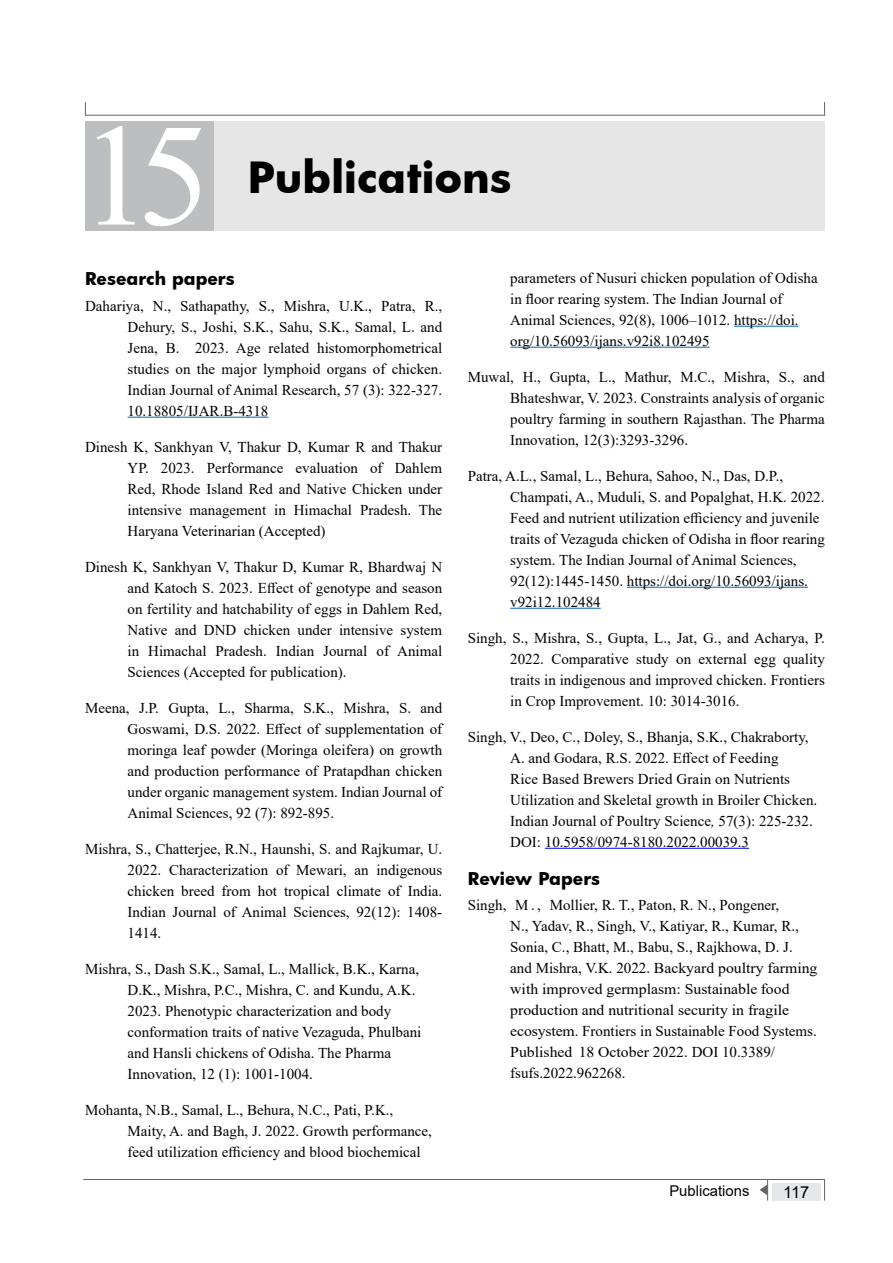
<style>
.page{position:relative;width:893px;height:1263px;background:#fff}
.page>*{position:absolute;margin:0;border:0;box-sizing:border-box;transform-origin:0 0}
.t1{font:145.8px "Times New Roman";color:#fff}
.t2{font:700 42px "Futura";color:#000}
.t3{font:700 17.25px "Futura";color:#000}
.t4{font:16.5px "Arial";color:#000}
.t5{font:15px/21px "Times New Roman";color:#000;text-align:justify}
.t6{font:14.85px "Arial";color:#000}
.s1{font-style:italic}
</style>
<div class="page">
<div style="left:772px;top:1183px;width:48px;height:17px;background:#e6e7e8"></div>
<hr style="left:83px;top:1179px;width:742px;height:1px;background:#636466">
<svg style="left:824px;top:1180px;width:1px;height:20px"></svg>
<svg style="left:760px;top:1180px;width:8px;height:20px"></svg>
<div style="left:85px;top:121px;width:740px;height:110px;background:#e6e6e6"></div>
<div style="left:85px;top:121px;width:128px;height:110px;background:#bcbec0"></div>
<hr style="left:85px;top:115px;width:740px;height:1px;background:#636466">
<svg style="left:824px;top:102px;width:1px;height:14px"></svg>
<svg style="left:85px;top:102px;width:1px;height:14px"></svg>
<hr style="left:128px;top:417px;width:140px;height:1px;background:#0563c1">
<hr style="left:734px;top:326px;width:65px;height:1px;background:#0563c1">
<hr style="left:510px;top:347px;width:200px;height:1px;background:#0563c1">
<hr style="left:627px;top:587px;width:181px;height:1px;background:#0563c1">
<hr style="left:510px;top:608px;width:91px;height:1px;background:#0563c1">
<hr style="left:545px;top:848px;width:204px;height:1px;background:#00f">
<h1 class="t1" style="left:79px;top:73px;width:133px">15</h1>
<h2 class="t2" style="left:248px;top:148px;width:265px">Publications</h2>
<p class="t3" style="left:85px;top:267px;width:151px">Research papers</p>
<p class="t5" style="left:128px;top:294px;width:316px;text-indent:-43px">Dahariya, N., Sathapathy, S., Mishra, U.K., Patra, R., Dehury, S., Joshi, S.K., Sahu, S.K., Samal, L. and Jena, B. 2023. Age related histomorphometrical studies on the major lymphoid organs of chicken.<br>Indian Journal of Animal Research, 57 (3): 322-327.<br>10.18805/IJAR.B-4318</p>
<p class="t5" style="left:128px;top:435px;width:316px;text-indent:-43px">Dinesh K, Sankhyan V, Thakur D, Kumar R and Thakur YP. 2023. Performance evaluation of Dahlem Red, Rhode Island Red and Native Chicken under intensive management in Himachal Pradesh. The Haryana Veterinarian (Accepted)</p>
<p class="t5" style="left:128px;top:555px;width:316px;text-indent:-43px">Dinesh K, Sankhyan V, Thakur D, Kumar R, Bhardwaj N and Katoch S. 2023. Effect of genotype and season on fertility and hatchability of eggs in Dahlem Red, Native and DND chicken under intensive system in Himachal Pradesh. Indian Journal of Animal Sciences (Accepted for publication).</p>
<p class="t5" style="left:128px;top:696px;width:316px;text-indent:-43px">Meena, J.P. Gupta, L., Sharma, S.K., Mishra, S. and Goswami, D.S. 2022. Effect of supplementation of moringa leaf powder (Moringa oleifera) on growth and production performance of Pratapdhan chicken under organic management system. Indian Journal of Animal Sciences, 92 (7): 892-895.</p>
<p class="t5" style="left:128px;top:837px;width:316px;text-indent:-43px">Mishra, S., Chatterjee, R.N., Haunshi, S. and Rajkumar, U.<br>2022. Characterization of Mewari, an indigenous chicken breed from hot tropical climate of India.<br>Indian Journal of Animal Sciences, 92(12): 1408- 1414.</p>
<p class="t5" style="left:128px;top:957px;width:295px;text-align:left;text-indent:-43px">Mishra, S., Dash S.K., Samal, L., Mallick, B.K., Karna, D.K., Mishra, P.C., Mishra, C. and Kundu, A.K.<br>2023. Phenotypic characterization and body conformation traits of native Vezaguda, Phulbani and Hansli chickens of Odisha. The Pharma Innovation, 12 (1): 1001-1004.</p>
<p class="t5" style="left:128px;top:1098px;width:306px;text-align:left;text-indent:-43px">Mohanta, N.B., Samal, L., Behura, N.C., Pati, P.K.,<br>Maity, A. and Bagh, J. 2022. Growth performance, feed utilization efficiency and blood biochemical</p>
<p class="t5" style="left:510px;top:267px;width:309px;text-align:left">parameters of Nusuri chicken population of Odisha in floor rearing system. The Indian Journal of Animal Sciences, 92(8), 1006–1012. https://doi. org/10.56093/ijans.v92i8.102495</p>
<p class="t5" style="left:510px;top:366px;width:316px;text-indent:-43px">Muwal, H., Gupta, L., Mathur, M.C., Mishra, S., and Bhateshwar, V. 2023. Constraints analysis of organic poultry farming in southern Rajasthan. The Pharma Innovation, 12(3):3293-3296.</p>
<p class="t5" style="left:510px;top:465px;width:316px;text-align:left;text-indent:-43px">Patra, A.L., Samal, L., Behura, Sahoo, N., Das, D.P., Champati, A., Muduli, S. and Popalghat, H.K. 2022.<br>Feed and nutrient utilization efficiency and juvenile traits of Vezaguda chicken of Odisha in floor rearing system. The Indian Journal of Animal Sciences, 92(12):1445-1450. https://doi.org/10.56093/ijans. v92i12.102484</p>
<p class="t5" style="left:510px;top:627px;width:316px;text-indent:-43px">Singh, S., Mishra, S., Gupta, L., Jat, G., and Acharya, P.<br>2022. Comparative study on external egg quality traits in indigenous and improved chicken. Frontiers in Crop Improvement. 10: 3014-3016.</p>
<p class="t5" style="left:510px;top:726px;width:309px;text-align:left;text-indent:-43px">Singh, V., Deo, C., Doley, S., Bhanja, S.K., Chakraborty, A. and Godara, R.S. 2022. Effect of Feeding<br>Rice Based Brewers Dried Grain on Nutrients Utilization and Skeletal growth in Broiler Chicken.<br>Indian Journal of Poultry Science<span class="s1">,</span> 57(3): 225-232.<br>DOI: 10.5958/0974-8180.2022.00039.3</p>
<p class="t3" style="left:468px;top:866px;width:134px">Review Papers</p>
<p class="t5" style="left:510px;top:894px;width:309px;text-align:left;text-indent:-43px">Singh, M . , Mollier, R. T., Paton, R. N., Pongener,<br>N., Yadav, R., Singh, V., Katiyar, R., Kumar, R., Sonia, C., Bhatt, M., Babu, S., Rajkhowa, D. J. and Mishra, V.K. 2022. Backyard poultry farming with improved germplasm: Sustainable food production and nutritional security in fragile ecosystem. Frontiers in Sustainable Food Systems.<br>Published 18 October 2022. DOI 10.3389/ fsufs.2022.962268.</p>
<p class="t6" style="left:669px;top:1180px;width:82px">Publications</p>
<p class="t4" style="left:783px;top:1180px;width:28px">117</p>
</div>
